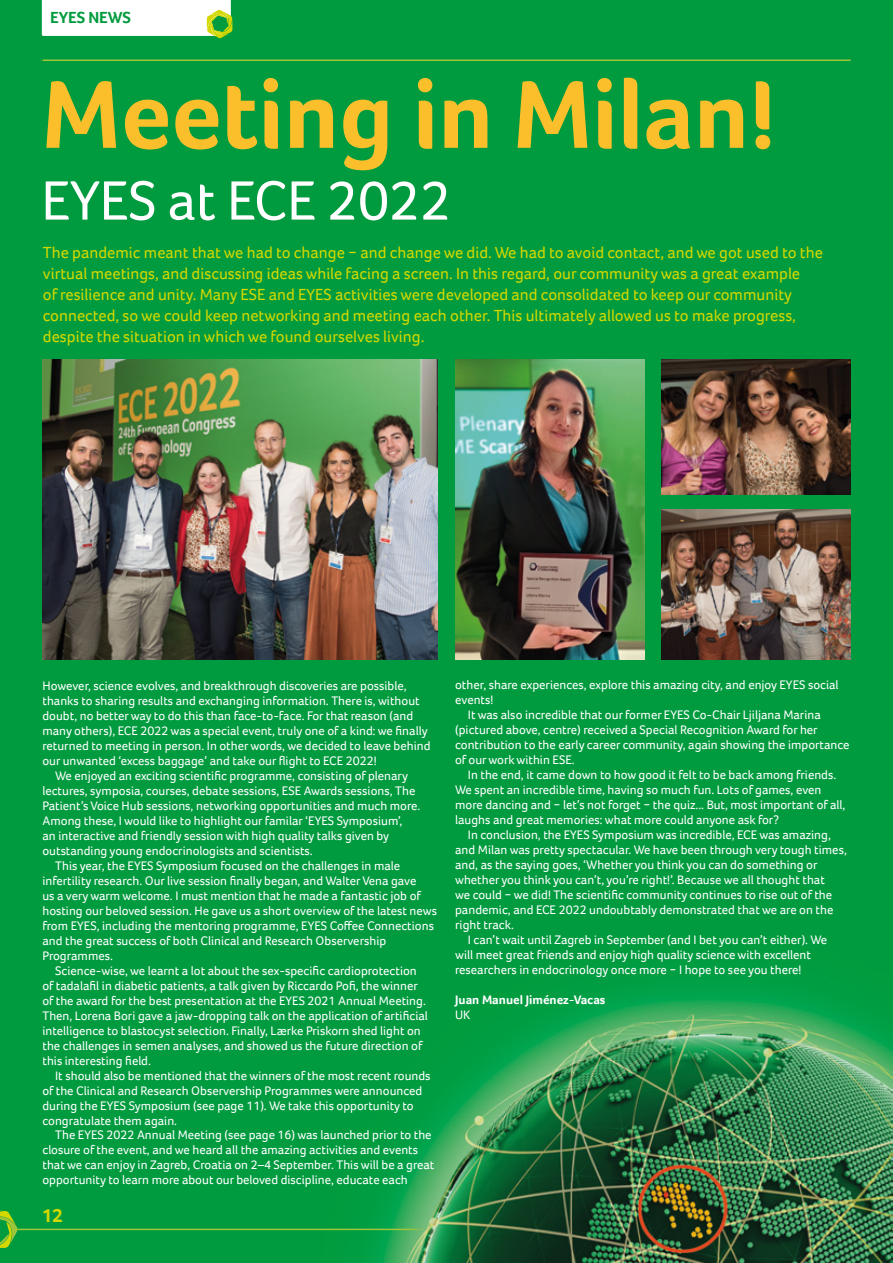
<style>
.page{position:relative;width:893px;height:1263px;background:#009b3e}
.page>*{position:absolute;margin:0;border:0;box-sizing:border-box;transform-origin:0 0}
.t1{font:700 99px "Foco";letter-spacing:-.005em;color:#fcbf2c}
.t2{font:57px "Foco";letter-spacing:-.005em;color:#fff}
.t3{font:700 19.5px "Foco";color:#d3d800}
.t4{font:16.5px/21px "Foco";color:#d3d800}
.t5{font:700 16.5px "Foco";letter-spacing:-.005em;color:#009b3e}
.t6{font:12.75px/15px "Foco";color:#fff}
.t7{font:700 12.75px "Foco";color:#fff}
</style>
<div class="page">
<img style="left:0;top:987px;width:892px;height:276px">
<svg style="left:42px;top:0;width:190px;height:38px;background:#e7f4e2"></svg>
<svg style="left:0;top:1211px;width:18px;height:37px"></svg>
<hr style="left:43px;top:60px;width:808px;height:1px;background:#9fc63b">
<hr style="left:13px;top:1229px;width:414px;height:1px;background:#9fc63b">
<img style="left:455px;top:360px;width:189px;height:300px">
<img style="left:42px;top:360px;width:396px;height:300px">
<img style="left:661px;top:360px;width:189px;height:135px">
<img style="left:661px;top:510px;width:189px;height:150px">
<p class="t5" style="left:50px;top:7px;width:82px">EYES NEWS</p>
<h1 class="t1" style="left:41px;top:49px;width:737px">Meeting in Milan!</h1>
<h2 class="t2" style="left:41px;top:163px;width:412px">EYES at ECE 2022</h2>
<p class="t4" style="left:43px;top:241px;width:782px">The pandemic meant that we had to change − and change we did. We had to avoid contact, and we got used to the virtual meetings, and discussing ideas while facing a screen. In this regard, our community was a great example<br>of resilience and unity. Many ESE and EYES activities were developed and consolidated to keep our community connected, so we could keep networking and meeting each other. This ultimately allowed us to make progress, despite the situation in which we found ourselves living.</p>
<p class="t6" style="left:42px;top:678px;width:366px">However, science evolves, and breakthrough discoveries are possible,</p>
<p class="t6" style="left:42px;top:693px;width:379px">thanks to sharing results and exchanging information. There is, without</p>
<p class="t6" style="left:42px;top:708px;width:372px">doubt, no better way to do this than face-to-face. For that reason (and</p>
<p class="t6" style="left:42px;top:723px;width:387px">many others), ECE 2022 was a special event, truly one of a kind: we finally</p>
<p class="t6" style="left:42px;top:738px;width:390px">returned to meeting in person. In other words, we decided to leave behind</p>
<p class="t6" style="left:42px;top:753px;width:336px">our unwanted ‘excess baggage’ and take our flight to ECE 2022!</p>
<p class="t6" style="left:55px;top:768px;width:354px">We enjoyed an exciting scientific programme, consisting of plenary</p>
<p class="t6" style="left:42px;top:783px;width:374px">lectures, symposia, courses, debate sessions, ESE Awards sessions, The</p>
<p class="t6" style="left:42px;top:798px;width:379px">Patient’s Voice Hub sessions, networking opportunities and much more.</p>
<p class="t6" style="left:42px;top:813px;width:361px">Among these, I would like to highlight our familar ‘EYES Symposium’,</p>
<p class="t6" style="left:42px;top:828px;width:348px">an interactive and friendly session with high quality talks given by</p>
<p class="t6" style="left:42px;top:843px;width:272px">outstanding young endocrinologists and scientists.</p>
<p class="t6" style="left:55px;top:858px;width:346px">This year, the EYES Symposium focused on the challenges in male</p>
<p class="t6" style="left:42px;top:873px;width:375px">infertility research. Our live session finally began, and Walter Vena gave</p>
<p class="t6" style="left:42px;top:888px;width:380px">us a very warm welcome. I must mention that he made a fantastic job of</p>
<p class="t6" style="left:42px;top:903px;width:396px">hosting our beloved session. He gave us a short overview of the latest news</p>
<p class="t6" style="left:42px;top:917px;width:393px">from EYES, including the mentoring programme, EYES Coffee Connections</p>
<p class="t6" style="left:42px;top:932px;width:345px">and the great success of both Clinical and Research Observership</p>
<p class="t6" style="left:42px;top:947px;width:72px">Programmes.</p>
<p class="t6" style="left:55px;top:962px;width:363px">Science-wise, we learnt a lot about the sex-specific cardioprotection</p>
<p class="t6" style="left:42px;top:977px;width:377px">of tadalafil in diabetic patients, a talk given by Riccardo Pofi, the winner</p>
<p class="t6" style="left:42px;top:992px;width:385px">of the award for the best presentation at the EYES 2021 Annual Meeting.</p>
<p class="t6" style="left:42px;top:1007px;width:387px">Then, Lorena Bori gave a jaw-dropping talk on the application of artificial</p>
<p class="t6" style="left:42px;top:1022px;width:380px">intelligence to blastocyst selection. Finally, Lærke Priskorn shed light on</p>
<p class="t6" style="left:42px;top:1037px;width:381px">the challenges in semen analyses, and showed us the future direction of</p>
<p class="t6" style="left:42px;top:1052px;width:110px">this interesting field.</p>
<p class="t6" style="left:55px;top:1067px;width:377px">It should also be mentioned that the winners of the most recent rounds</p>
<p class="t6" style="left:42px;top:1082px;width:381px">of the Clinical and Research Observership Programmes were announced</p>
<p class="t6" style="left:42px;top:1097px;width:373px">during the EYES Symposium (see page 11). We take this opportunity to</p>
<p class="t6" style="left:42px;top:1112px;width:136px">congratulate them again.</p>
<p class="t6" style="left:55px;top:1127px;width:378px">The EYES 2022 Annual Meeting (see page 16) was launched prior to the</p>
<p class="t6" style="left:42px;top:1142px;width:377px">closure of the event, and we heard all the amazing activities and events</p>
<p class="t6" style="left:42px;top:1157px;width:394px">that we can enjoy in Zagreb, Croatia on 2–4 September. This will be a great</p>
<p class="t6" style="left:42px;top:1172px;width:367px">opportunity to learn more about our beloved discipline, educate each</p>
<h3 class="t3" style="left:42px;top:1203px;width:23px">12</h3>
<p class="t6" style="left:455px;top:677px;width:385px">other, share experiences, explore this amazing city, and enjoy EYES social events!</p>
<p class="t6" style="left:455px;top:707px;width:396px;text-indent:13px">It was also incredible that our former EYES Co-Chair Ljiljana Marina (pictured above, centre) received a Special Recognition Award for her contribution to the early career community, again showing the importance of our work within ESE.</p>
<p class="t6" style="left:455px;top:767px;width:392px;text-indent:13px">In the end, it came down to how good it felt to be back among friends.<br>We spent an incredible time, having so much fun. Lots of games, even more dancing and − let’s not forget − the quiz... But, most important of all, laughs and great memories: what more could anyone ask for?</p>
<p class="t6" style="left:468px;top:827px;width:365px">In conclusion, the EYES Symposium was incredible, ECE was amazing,</p>
<p class="t6" style="left:455px;top:842px;width:393px">and Milan was pretty spectacular. We have been through very tough times,</p>
<p class="t6" style="left:455px;top:857px;width:364px">and, as the saying goes, ‘Whether you think you can do something or</p>
<p class="t6" style="left:455px;top:872px;width:371px">whether you think you can’t, you’re right!’. Because we all thought that</p>
<p class="t6" style="left:455px;top:887px;width:378px">we could − we did! The scientific community continues to rise out of the</p>
<p class="t6" style="left:455px;top:902px;width:380px">pandemic, and ECE 2022 undoubtably demonstrated that we are on the</p>
<p class="t6" style="left:455px;top:917px;width:60px">right track.</p>
<p class="t6" style="left:468px;top:932px;width:361px">I can’t wait until Zagreb in September (and I bet you can’t either). We</p>
<p class="t6" style="left:455px;top:947px;width:357px">will meet great friends and enjoy high quality science with excellent</p>
<p class="t6" style="left:455px;top:962px;width:348px">researchers in endocrinology once more − I hope to see you there!</p>
<p class="t7" style="left:455px;top:991px;width:152px">Juan Manuel Jiménez-Vacas</p>
<p class="t6" style="left:455px;top:1007px;width:17px">UK</p>
</div>
